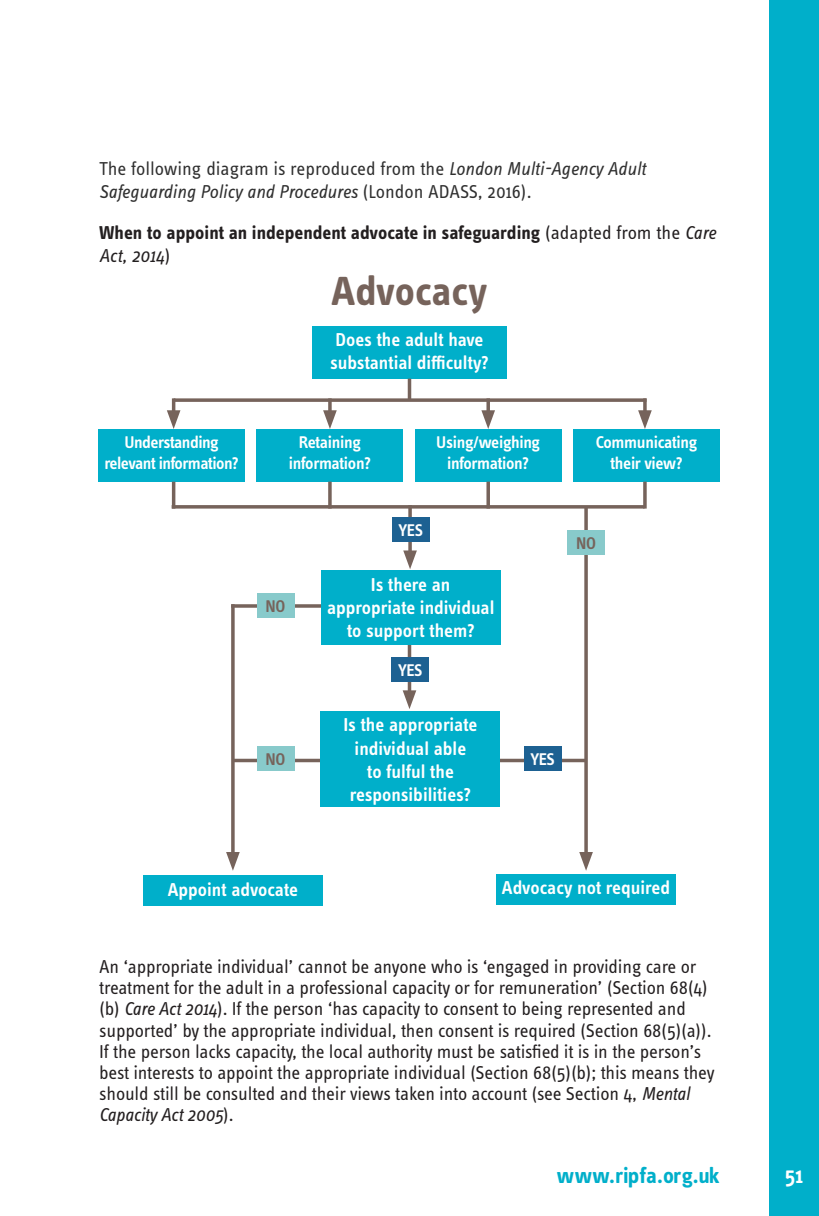
<style>
.page{position:relative;width:819px;height:1216px;background:#fff}
.page>*{position:absolute;margin:0;border:0;box-sizing:border-box;transform-origin:0 0}
.t1{font:700 42px "Info Text Pro";color:#76635b}
.t2{font:700 22.75px "Info Text Pro";letter-spacing:-.01em;color:#00afca}
.t3{font:600 22.75px "Info Text Pro";color:#fff}
.t4{font:19.25px/21.2px "Info Text Pro";letter-spacing:-.01em;color:#231f20}
.t5{font:600 19.25px/23.1px "Info Text Pro";color:#fff;text-align:center}
.t6{font:19.25px/23.1px "Info Text Pro";color:#303030}
.t7{font:700 19.25px/23.1px "Info Text Pro";color:#231f20}
.t8{font:600 17.5px/21px "Info Text Pro";letter-spacing:-.03em;color:#fff;text-align:center}
.t9{font:600 17.5px "Info Text Pro";color:#76635b}
.s1{font-style:italic}
.s2{font-weight:400}
.s3{font-weight:400;font-style:italic}
</style>
<div class="page">
<div style="left:769px;top:0;width:50px;height:1215px;background:#00afca"></div>
<div style="left:312px;top:326px;width:195px;height:52px;background:#00afca"></div>
<div style="left:143px;top:875px;width:180px;height:30px;background:#00afca"></div>
<div style="left:496px;top:874px;width:180px;height:30px;background:#00afca"></div>
<div style="left:98px;top:429px;width:147px;height:52px;background:#00afca"></div>
<div style="left:257px;top:429px;width:146px;height:52px;background:#00afca"></div>
<div style="left:415px;top:429px;width:146px;height:52px;background:#00afca"></div>
<div style="left:573px;top:429px;width:146px;height:52px;background:#00afca"></div>
<hr style="left:408px;top:378px;width:3px;height:22px;background:#76635b">
<hr style="left:172px;top:481px;width:3px;height:27px;background:#76635b">
<hr style="left:328px;top:481px;width:3px;height:27px;background:#76635b">
<svg style="left:486px;top:481px;width:4px;height:24px"></svg>
<hr style="left:643px;top:481px;width:3px;height:27px;background:#76635b">
<hr style="left:172px;top:398px;width:3px;height:19px;background:#76635b">
<svg style="left:167px;top:410px;width:13px;height:19px"></svg>
<hr style="left:328px;top:398px;width:3px;height:19px;background:#76635b">
<svg style="left:323px;top:410px;width:14px;height:19px"></svg>
<svg style="left:408px;top:508px;width:4px;height:42px"></svg>
<svg style="left:403px;top:550px;width:14px;height:19px"></svg>
<hr style="left:408px;top:645px;width:3px;height:52px;background:#76635b">
<svg style="left:402px;top:690px;width:14px;height:19px"></svg>
<hr style="left:584px;top:507px;width:3px;height:351px;background:#76635b">
<svg style="left:579px;top:852px;width:14px;height:18px"></svg>
<svg style="left:231px;top:607px;width:4px;height:245px"></svg>
<svg style="left:226px;top:852px;width:14px;height:18px"></svg>
<svg style="left:486px;top:402px;width:4px;height:8px"></svg>
<svg style="left:481px;top:410px;width:14px;height:19px"></svg>
<hr style="left:643px;top:398px;width:3px;height:19px;background:#76635b">
<svg style="left:638px;top:410px;width:13px;height:19px"></svg>
<svg style="left:174px;top:398px;width:472px;height:4px;background:#86756e"></svg>
<hr style="left:172px;top:505px;width:472px;height:3px;background:#76635b">
<hr style="left:231px;top:604px;width:111px;height:3px;background:#76635b">
<svg style="left:233px;top:758px;width:352px;height:4px"></svg>
<div style="left:320px;top:711px;width:180px;height:95px;background:#00afca"></div>
<div style="left:321px;top:570px;width:179px;height:75px;background:#00afca"></div>
<div style="left:392px;top:517px;width:37px;height:25px;background:#1d6192"></div>
<div style="left:391px;top:657px;width:38px;height:25px;background:#1d6192"></div>
<div style="left:523px;top:746px;width:38px;height:25px;background:#1d6192"></div>
<div style="left:257px;top:593px;width:37px;height:25px;background:#88cacb"></div>
<div style="left:257px;top:746px;width:37px;height:25px;background:#88cacb"></div>
<div style="left:567px;top:529px;width:38px;height:25px;background:#88cacb"></div>
<p class="t6" style="left:99px;top:157px;width:548px">The following diagram is reproduced from the <span class="s1">London Multi-Agency Adult<br>Safeguarding Policy and Procedures</span> (London ADASS, 2016).</p>
<p class="t7" style="left:99px;top:221px;width:618px">When to appoint an independent advocate in safeguarding <span class="s2">(adapted from the</span> <span class="s3">Care<br>Act, 2014</span><span class="s2">)</span></p>
<p class="t1" style="left:331px;top:265px;width:157px">Advocacy</p>
<p class="t5" style="left:330px;top:328px;width:160px;text-align:left">Does the adult have substantial difficulty?</p>
<p class="t8" style="left:104px;top:431px;width:136px">Understanding relevant information?</p>
<p class="t8" style="left:289px;top:431px;width:84px">Retaining information?</p>
<p class="t8" style="left:436px;top:431px;width:105px">Using/weighing information?</p>
<p class="t8" style="left:595px;top:431px;width:103px">Communicating</p>
<p class="t8" style="left:610px;top:452px;width:74px">their view?</p>
<p class="t9" style="left:265px;top:596px;width:21px">NO</p>
<p class="t9" style="left:265px;top:749px;width:21px">NO</p>
<p class="t8" style="left:398px;top:519px;width:26px">YES</p>
<p class="t5" style="left:327px;top:572px;width:169px">Is there an appropriate individual to support them?</p>
<p class="t8" style="left:398px;top:659px;width:26px">YES</p>
<p class="t5" style="left:343px;top:713px;width:135px">Is the appropriate individual able<br>to fulful the responsibilities?</p>
<p class="t9" style="left:576px;top:532px;width:21px">NO</p>
<p class="t8" style="left:530px;top:748px;width:26px">YES</p>
<p class="t5" style="left:168px;top:877px;width:132px">Appoint advocate</p>
<p class="t5" style="left:502px;top:876px;width:170px">Advocacy not required</p>
<p class="t4" style="left:99px;top:955px;width:616px">An ‘appropriate individual’ cannot be anyone who is ‘engaged in providing care or treatment for the adult in a professional capacity or for remuneration’ (Section 68(4) (b) <span class="s1">Care Act 2014</span>). If the person ‘has capacity to consent to being represented and supported’ by the appropriate individual, then consent is required (Section 68(5)(a)).<br>If the person lacks capacity, the local authority must be satisfied it is in the person’s best interests to appoint the appropriate individual (Section 68(5)(b); this means they should still be consulted and their views taken into account (see Section 4, <span class="s1">Mental Capacity Act 2005</span>).</p>
<p class="t2" style="left:557px;top:1161px;width:164px">www.ripfa.org.uk</p>
<p class="t3" style="left:784px;top:1161px;width:20px">51</p>
</div>
